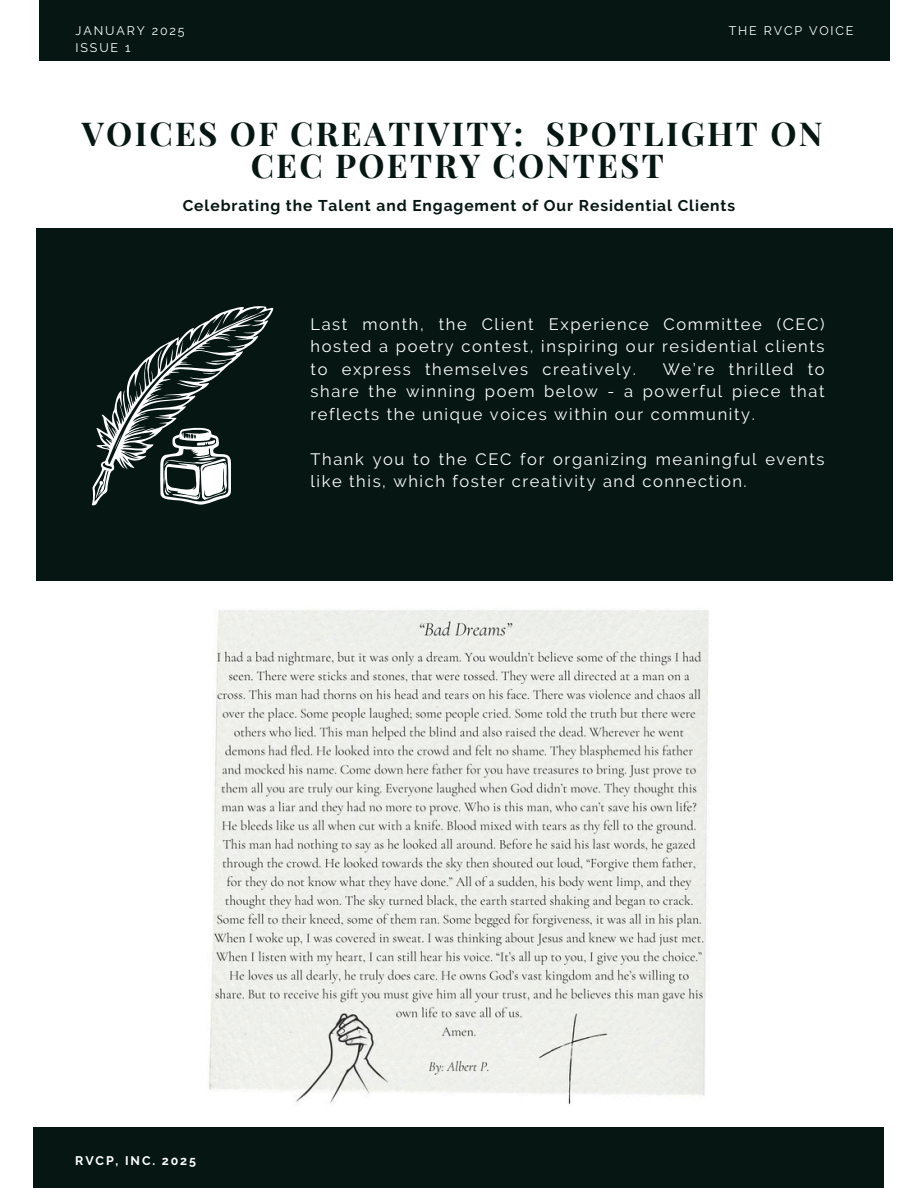
<style>
.page{position:relative;width:918px;height:1188px;background:#fff}
.page>*{position:absolute;margin:0;border:0;box-sizing:border-box;transform-origin:0 0}
.t1{font:700 33px/32.7px "Playfair Display";letter-spacing:.07em;color:#051613;text-align:center}
.t2{font:16.5px/22.5px "Raleway";letter-spacing:.095em;color:#fff;text-align:justify}
.t3{font:700 15.6px "Raleway";letter-spacing:.06em;color:#051613}
.t4{font:12.45px "Raleway";letter-spacing:.15em;color:#fff}
.t5{font:700 12.45px "Raleway";letter-spacing:.15em;color:#fff}
</style>
<div class="page">
<div style="left:39px;top:0;width:851px;height:60px;background:#051613"></div>
<div style="left:33px;top:1128px;width:851px;height:60px;background:#051613"></div>
<div style="left:36px;top:228px;width:857px;height:352px;background:#051613"></div>
<svg style="left:92px;top:306px;width:182px;height:200px"></svg>
<img style="left:209px;top:610px;width:500px;height:495px">
<h1 class="t4" style="left:76px;top:23px;width:111px">JANUARY 2025</h1>
<h2 class="t4" style="left:76px;top:40px;width:56px">ISSUE 1</h2>
<p class="t4" style="left:729px;top:23px;width:126px">THE RVCP VOICE</p>
<p class="t1" style="left:82px;top:116px;width:742px">VOICES OF CREATIVITY: SPOTLIGHT ON<br>CEC POETRY CONTEST</p>
<h3 class="t3" style="left:183px;top:196px;width:554px">Celebrating the Talent and Engagement of Our Residential Clients</h3>
<p class="t2" style="left:311px;top:313px;width:516px">Last month, the Client Experience Committee (CEC) hosted a poetry contest, inspiring our residential clients to express themselves creatively.</p>
<p class="t2" style="left:311px;top:358px;width:516px;text-indent:352px">We’re thrilled to share the winning poem below - a powerful piece that reflects the unique voices within our community.</p>
<p class="t2" style="left:311px;top:448px;width:516px">Thank you to the CEC for organizing meaningful events like this, which foster creativity and connection.</p>
<p class="t5" style="left:75px;top:1154px;width:122px">RVCP, INC. 2025</p>
</div>
